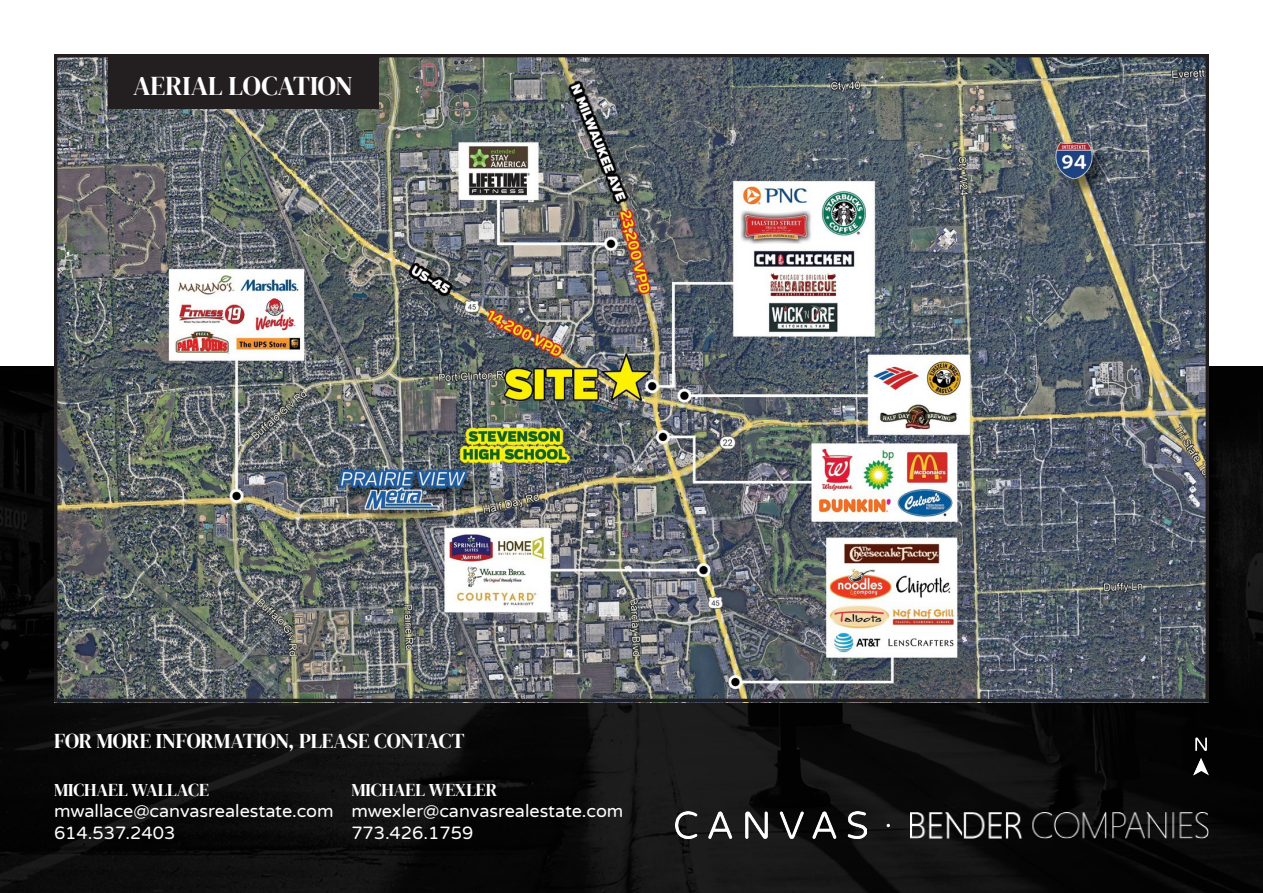
<style>
.page{position:relative;width:1263px;height:893px;background:#fff}
.page>*{position:absolute;margin:0;border:0;box-sizing:border-box;transform-origin:0 0}
.t1{font:27px "DM Serif Display";letter-spacing:-.005em;color:#fff}
.t2{font:21px "DM Serif Display";letter-spacing:-.01em;color:#fff}
.t3{font:18px/21.6px "Varela Round";color:#fff}
.t4{font:18px "DM Serif Display";color:#fff}
</style>
<div class="page">
<img style="left:0;top:366px;width:1263px;height:527px">
<svg style="left:1195px;top:737px;width:12px;height:14px"></svg>
<svg style="left:1193px;top:758px;width:16px;height:17px"></svg>
<img style="left:58px;top:58px;width:1147px;height:640px">
<div style="left:108px;top:54px;width:270px;height:54px;background:#231f20"></div>
<img style="left:675px;top:812px;width:191px;height:27px">
<img style="left:910px;top:813px;width:299px;height:25px">
<svg style="left:886px;top:824px;width:4px;height:3px"></svg>
<h1 class="t1" style="left:133px;top:70px;width:221px">AERIAL LOCATION</h1>
<p class="t2" style="left:54px;top:729px;width:412px">FOR MORE INFORMATION, PLEASE CONTACT</p>
<p class="t4" style="left:54px;top:779px;width:156px">MICHAEL WALLACE</p>
<p class="t3" style="left:54px;top:800px;width:281px">mwallace@canvasrealestate.com<br>614.537.2403</p>
<p class="t4" style="left:351px;top:779px;width:147px">MICHAEL WEXLER</p>
<p class="t3" style="left:351px;top:800px;width:274px">mwexler@canvasrealestate.com<br>773.426.1759</p>
</div>
